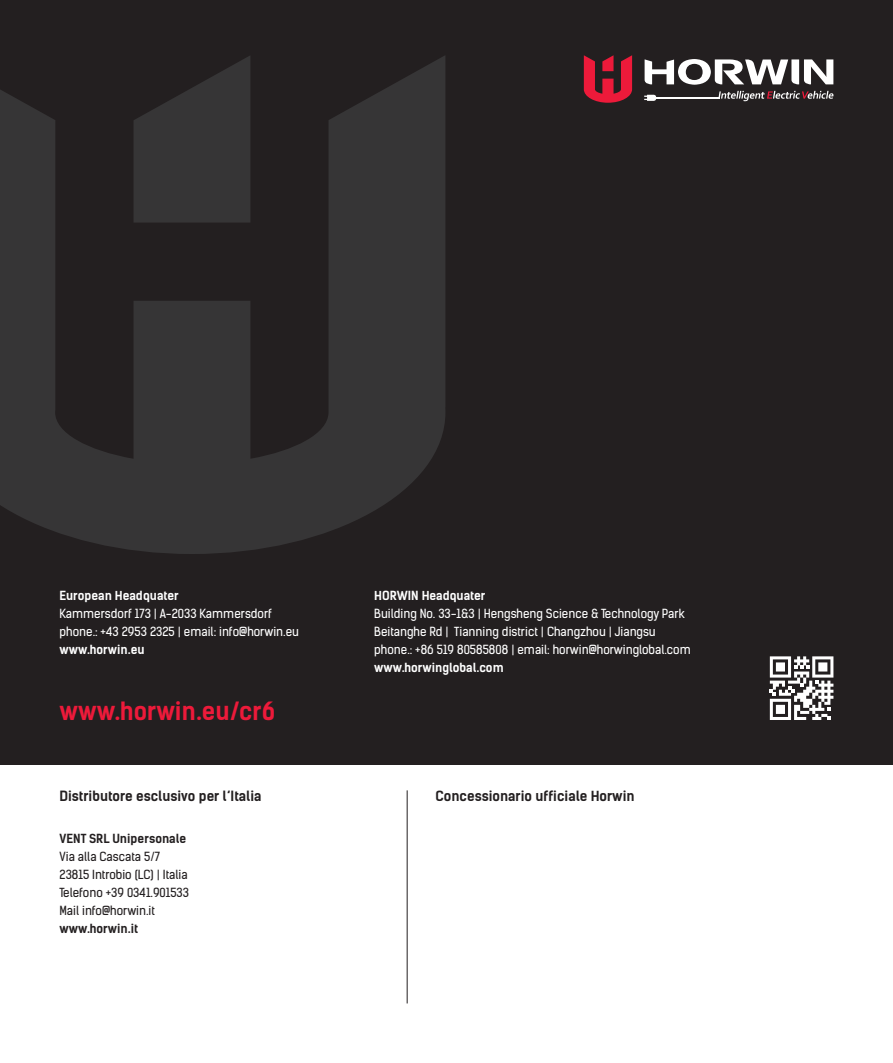
<style>
.page{position:relative;width:893px;height:1063px;background:#fff}
.page>*{position:absolute;margin:0;border:0;box-sizing:border-box;transform-origin:0 0}
.t1{font:700 24px "Kelson Sans";color:#ed1a3a}
.t2{font:700 13.5px "Kelson Sans";color:#231f20}
.t3{font:12px "Kelson Sans";color:#fff}
.t4{font:12px "Kelson Sans";color:#231f20}
.t5{font:700 12px "Kelson Sans";color:#fff}
.t6{font:700 12px "Kelson Sans";color:#231f20}
</style>
<div class="page">
<div style="left:0;top:0;width:893px;height:765px;background:#231f20"></div>
<svg style="left:0;top:56px;width:445px;height:498px;fill:#363536"></svg>
<svg style="left:584px;top:55px;width:48px;height:48px"></svg>
<svg style="left:645px;top:59px;width:188px;height:26px"></svg>
<hr style="left:650px;top:97px;width:70px;height:2px;background:#fff">
<svg style="left:644px;top:95px;width:12px;height:6px"></svg>
<svg style="left:718px;top:91px;width:115px;height:10px"></svg>
<svg style="left:770px;top:656px;width:63px;height:64px"></svg>
<hr style="left:407px;top:790px;width:1px;height:213px;background:#231f20">
<p class="t5" style="left:60px;top:588px;width:121px">European Headquater</p>
<p class="t3" style="left:60px;top:606px;width:214px">Kammersdorf 173 | A-2033 Kammersdorf</p>
<p class="t3" style="left:60px;top:624px;width:241px">phone.: +43 2953 2325 | email: info@horwin.eu</p>
<p class="t5" style="left:60px;top:642px;width:87px">www.horwin.eu</p>
<p class="t1" style="left:60px;top:696px;width:217px">www.horwin.eu/cr6</p>
<p class="t2" style="left:60px;top:788px;width:203px">Distributore esclusivo per l‘Italia</p>
<p class="t6" style="left:60px;top:831px;width:128px">VENT SRL Unipersonale</p>
<p class="t4" style="left:60px;top:849px;width:102px">Via alla Cascata 5/7</p>
<p class="t4" style="left:60px;top:867px;width:130px">23815 Introbio (LC) | Italia</p>
<p class="t4" style="left:60px;top:885px;width:131px">Telefono +39 0341.901533</p>
<p class="t4" style="left:60px;top:903px;width:97px">Mail info@horwin.it</p>
<p class="t6" style="left:60px;top:921px;width:80px">www.horwin.it</p>
<p class="t5" style="left:374px;top:588px;width:113px">HORWIN Headquater</p>
<p class="t3" style="left:374px;top:606px;width:312px">Building No. 33-1&amp;3 | Hengsheng Science &amp; Technology Park</p>
<p class="t3" style="left:374px;top:624px;width:283px">Beitanghe Rd | Tianning district | Changzhou | Jiangsu</p>
<p class="t3" style="left:374px;top:642px;width:318px">phone.: +86 519 80585808 | email: horwin@horwinglobal.com</p>
<p class="t5" style="left:374px;top:660px;width:131px">www.horwinglobal.com</p>
<p class="t2" style="left:436px;top:788px;width:200px">Concessionario ufficiale Horwin</p>
</div>
